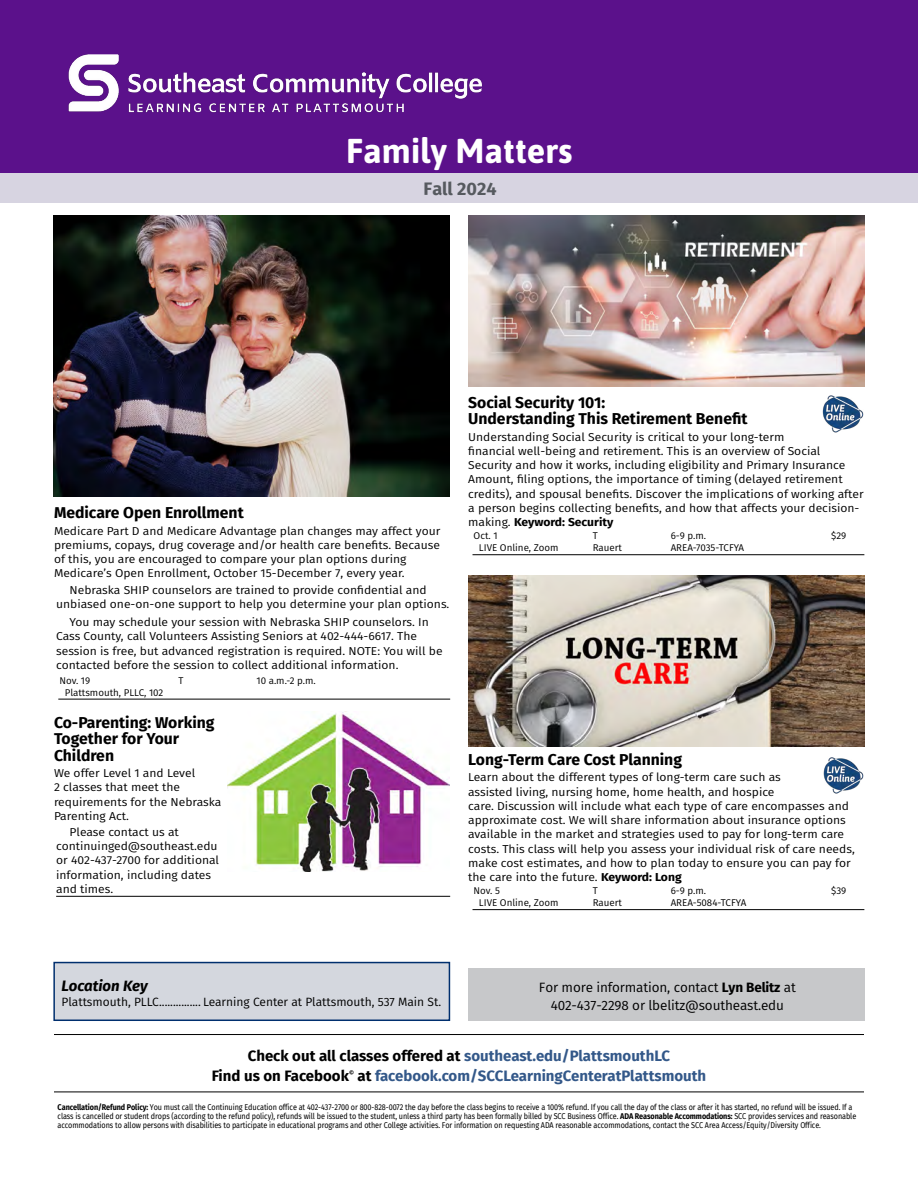
<style>
.page{position:relative;width:918px;height:1188px;background:#fff}
.page>*{position:absolute;margin:0;border:0;box-sizing:border-box;transform-origin:0 0}
.t1{font:700 34.5px "Asap";color:#fff}
.t2{font:700 18px "Fira Sans";color:#565a5f}
.t3{font:700 15.75px/16.5px "Fira Sans";color:#000}
.t4{font:700 15px "Fira Sans";color:#000}
.t5{font:700 15px "Fira Sans";color:#335889}
.IOC_Town{font:italic 700 15px "Fira Sans";color:#000}
.t6{font:13.5px/18px "Fira Sans";letter-spacing:-.01em;color:#000;text-align:center}
.IOC_Location{font:12px "Fira Sans";color:#000}
.class_description{font:11.55px/14.2px "Fira Sans";color:#000;scale:1.06 1}
.class_details{font:11.55px/14.2px "Fira Sans";color:#000;scale:1.06 1}
.class_details_w__lin{font:11.55px/14.2px "Fira Sans";color:#000;scale:1.06 1}
.logistics{font:9.75px "Fira Sans";color:#000}
.t7{font:8.25px/9px "Fira Sans";letter-spacing:-.01em;color:#000;scale:.88 1}
.t8{font:700 6.15px "Fira Sans";color:#000}
.s1{font-weight:700}
.s2{color:#335889}
.s3{color:#000}
</style>
<div class="page">
<div style="left:0;top:0;width:918px;height:173px;background:#5b118b"></div>
<hr style="left:58px;top:699px;width:392px;height:1px;background:#000">
<hr style="left:56px;top:896px;width:394px;height:1px;background:#000">
<hr style="left:473px;top:554px;width:391px;height:1px;background:#000">
<hr style="left:473px;top:909px;width:391px;height:1px;background:#000">
<img style="left:822px;top:395px;width:42px;height:38px">
<img style="left:823px;top:757px;width:41px;height:37px">
<div style="left:54px;top:963px;width:395px;height:57px;background:#d4d7de"></div>
<div style="left:53px;top:962px;width:397px;height:59px;border:2px solid #002f6e"></div>
<div style="left:468px;top:969px;width:396px;height:52px;background:#c7c8ca"></div>
<img style="left:68px;top:54px;width:414px;height:59px">
<hr style="left:54px;top:1034px;width:810px;height:1px;background:#000">
<hr style="left:54px;top:1092px;width:810px;height:1px;background:#000">
<div style="left:0;top:173px;width:918px;height:30px;background:#d7d4e1"></div>
<img style="left:54px;top:215px;width:396px;height:282px">
<img style="left:468px;top:575px;width:396px;height:171px">
<img style="left:468px;top:215px;width:396px;height:171px">
<img style="left:228px;top:712px;width:222px;height:160px">
<p class="t1" style="left:346px;top:126px;width:228px">Family Matters</p>
<p class="t2" style="left:424px;top:173px;width:74px">Fall 2024</p>
<p class="t3" style="left:54px;top:503px;width:191px">Medicare Open Enrollment</p>
<p class="class_description" style="left:54px;top:523px;width:366px">Medicare Part D and Medicare Advantage plan changes may affect your premiums, copays, drug coverage and/or health care benefits. Because of this, you are encouraged to compare your plan options during Medicare’s Open Enrollment, October 15-December 7, every year.</p>
<p class="class_details" style="left:56px;top:582px;width:373px;text-indent:14px">Nebraska SHIP counselors are trained to provide confidential and unbiased one-on-one support to help you determine your plan options.</p>
<p class="class_details" style="left:56px;top:615px;width:366px;text-indent:14px">You may schedule your session with Nebraska SHIP counselors. In Cass County, call Volunteers Assisting Seniors at 402‑444‑6617. The session is free, but advanced registration is required. NOTE: You will be contacted before the session to collect additional information.</p>
<p class="logistics" style="left:59px;top:673px;width:32px">Nov. 19</p>
<p class="logistics" style="left:179px;top:673px;width:7px">T</p>
<p class="logistics" style="left:257px;top:673px;width:61px">10 a.m.-2 p.m.</p>
<p class="logistics" style="left:65px;top:685px;width:100px">Plattsmouth, PLLC, 102</p>
<p class="t3" style="left:54px;top:713px;width:162px">Co-Parenting: Working<br>Together for Your<br>Children</p>
<p class="class_description" style="left:54px;top:766px;width:159px">We offer Level 1 and Level<br>2 classes that meet the requirements for the Nebraska<br>Parenting Act.</p>
<p class="class_details_w__lin" style="left:56px;top:824px;width:155px;text-indent:14px">Please contact us at continuinged@southeast.edu or 402‑437‑2700 for additional information, including dates and times.</p>
<p class="t3" style="left:468px;top:393px;width:281px">Social Security 101:<br>Understanding This Retirement Benefit</p>
<p class="class_description" style="left:468px;top:429px;width:375px">Understanding Social Security is critical to your long-term<br>financial well-being and retirement. This is an overview of Social Security and how it works, including eligibility and Primary Insurance Amount, filing options, the importance of timing (delayed retirement credits), and spousal benefits. Discover the implications of working after a person begins collecting benefits, and how that affects your decision&shy;making. <span class="s1">Keyword: Security</span></p>
<p class="logistics" style="left:474px;top:529px;width:26px">Oct. 1</p>
<p class="logistics" style="left:593px;top:529px;width:7px">T</p>
<p class="logistics" style="left:671px;top:529px;width:37px">6-9 p.m.</p>
<p class="logistics" style="left:831px;top:529px;width:16px">$29</p>
<p class="logistics" style="left:479px;top:541px;width:81px">LIVE Online, Zoom</p>
<p class="logistics" style="left:593px;top:541px;width:31px">Rauert</p>
<p class="logistics" style="left:671px;top:541px;width:75px">AREA-7035-TCFYA</p>
<p class="t3" style="left:468px;top:750px;width:215px">Long-Term Care Cost Planning</p>
<p class="class_description" style="left:468px;top:770px;width:366px">Learn about the different types of long-term care such as<br>assisted living, nursing home, home health, and hospice<br>care. Discussion will include what each type of care encompasses and approximate cost. We will share information about insurance options available in the market and strategies used to pay for long-term care costs. This class will help you assess your individual risk of care needs, make cost estimates, and how to plan today to ensure you can pay for the care into the future. <span class="s1">Keyword: Long</span></p>
<p class="logistics" style="left:474px;top:883px;width:28px">Nov. 5</p>
<p class="logistics" style="left:593px;top:883px;width:7px">T</p>
<p class="logistics" style="left:671px;top:883px;width:37px">6-9 p.m.</p>
<p class="logistics" style="left:831px;top:883px;width:17px">$39</p>
<p class="logistics" style="left:479px;top:895px;width:81px">LIVE Online, Zoom</p>
<p class="logistics" style="left:593px;top:895px;width:31px">Rauert</p>
<p class="logistics" style="left:671px;top:895px;width:77px">AREA-5084-TCFYA</p>
<p class="IOC_Town" style="left:62px;top:973px;width:88px">Location Key</p>
<p class="IOC_Location" style="left:62px;top:993px;width:381px">Plattsmouth, PLLC............... Learning Center at Plattsmouth, 537 Main St.</p>
<p class="t6" style="left:539px;top:978px;width:258px">For more information, contact <span class="s1">Lyn Belitz</span> at<br>402-437-2298 or lbelitz@southeast.edu</p>
<p class="t4" style="left:248px;top:1043px;width:424px">Check out all classes offered at <span class="s2">southeast.edu/PlattsmouthLC</span></p>
<p class="t4" style="left:212px;top:1063px;width:139px">Find us on Facebook</p>
<p class="t8" style="left:349px;top:1067px;width:6px">©</p>
<p class="t5" style="left:358px;top:1063px;width:350px"><span class="s3">at</span> facebook.com/SCCLearningCenteratPlattsmouth</p>
<p class="t7" style="left:58px;top:1102px;width:909px"><span class="s1">Cancellation/Refund Policy:</span> You must call the Continuing Education office at 402-437-2700 or 800-828-0072 the day before the class begins to receive a 100% refund. If you call the day of the class or after it has started, no refund will be issued. If a class is cancelled or student drops (according to the refund policy), refunds will be issued to the student, unless a third party has been formally billed by SCC Business Office. <span class="s1">ADA Reasonable Accommodations:</span> SCC provides services and reasonable accommodations to allow persons with disabilities to participate in educational programs and other College activities. For information on requesting ADA reasonable accommodations, contact the SCC Area Access/Equity/Diversity Office.</p>
</div>
